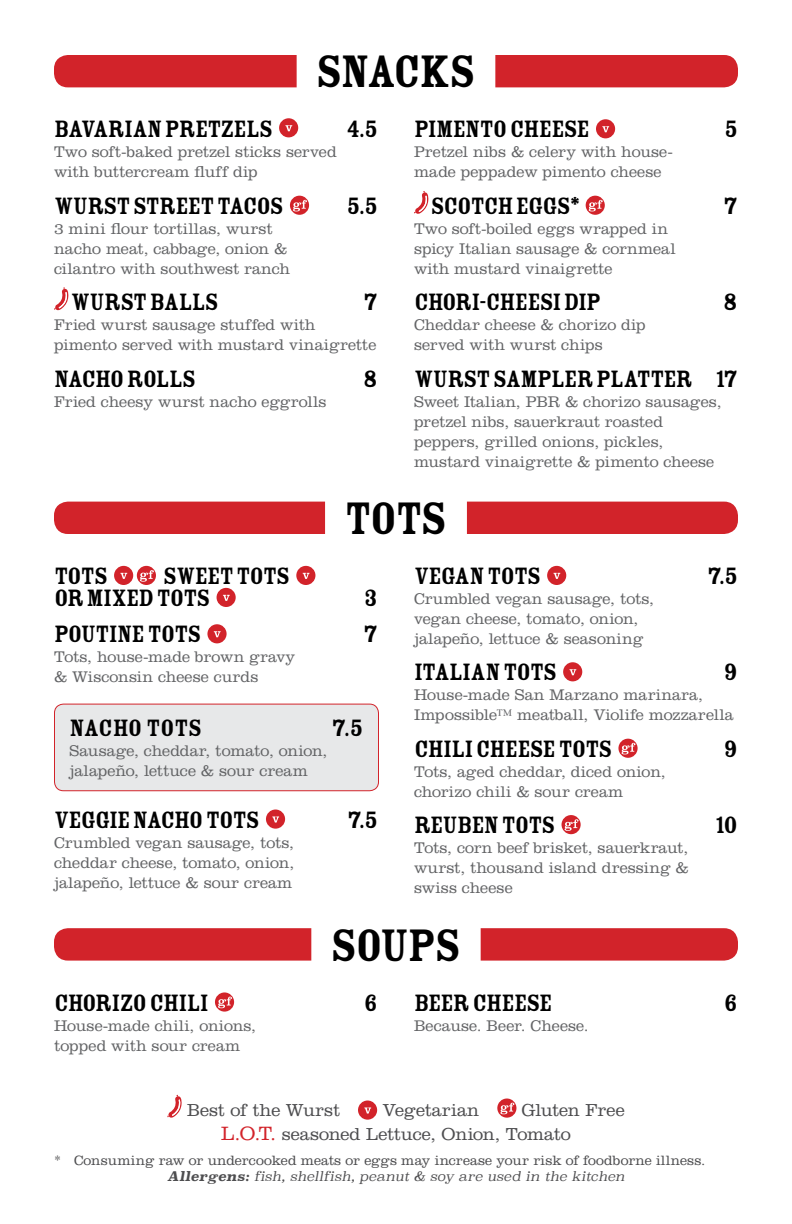
<style>
.page{position:relative;width:792px;height:1224px;background:#fff}
.page>*{position:absolute;margin:0;border:0;box-sizing:border-box;transform-origin:0 0}
.t1{font:50px "Rosewood Std Fill";letter-spacing:-.05em;color:#000}
.t2{font:26px/22px "Rosewood Std Fill";letter-spacing:-.04em;color:#000}
.t3{font:300 18px/24px "Clarendon LT Std";color:#4d4d4f}
.t4{font:300 16px/20px "Clarendon LT Std";letter-spacing:.005em;color:#636466}
.t5{font:300 14px "Clarendon LT Std";letter-spacing:.005em;color:#4d4d4f}
.t6{font:italic 300 13px "Superclarendon";letter-spacing:.01em;color:#4d4d4f}
.s1{font-size:20px;color:#d2232a}
.s2{font-weight:700}
</style>
<div class="page">
<svg style="left:167px;top:1095px;width:15px;height:23px"></svg>
<div style="left:358px;top:1101px;width:19px;height:19px;background:#d2232a;border-radius:50%"></div>
<svg style="left:364px;top:1107px;width:7px;height:7px"></svg>
<svg style="left:497px;top:1099px;width:19px;height:19px"></svg>
<svg style="left:500px;top:1103px;width:14px;height:11px"></svg>
<div style="left:54px;top:55px;width:684px;height:32px;background:#d2232a;border-radius:14px"></div>
<div style="left:297px;top:42px;width:198px;height:60px;background:#fff"></div>
<div style="left:279px;top:118px;width:19px;height:19px;background:#d2232a;border-radius:50%"></div>
<svg style="left:285px;top:125px;width:7px;height:6px"></svg>
<svg style="left:290px;top:196px;width:19px;height:19px"></svg>
<svg style="left:293px;top:200px;width:14px;height:11px"></svg>
<svg style="left:54px;top:287px;width:14px;height:23px"></svg>
<div style="left:596px;top:119px;width:19px;height:19px;background:#d2232a;border-radius:50%"></div>
<svg style="left:602px;top:126px;width:7px;height:6px"></svg>
<svg style="left:414px;top:191px;width:14px;height:23px"></svg>
<svg style="left:586px;top:196px;width:19px;height:19px"></svg>
<svg style="left:589px;top:200px;width:14px;height:11px"></svg>
<div style="left:54px;top:502px;width:684px;height:32px;background:#d2232a;border-radius:14px"></div>
<div style="left:325px;top:489px;width:142px;height:60px;background:#fff"></div>
<div style="left:114px;top:566px;width:19px;height:19px;background:#d2232a;border-radius:50%"></div>
<svg style="left:120px;top:573px;width:7px;height:6px"></svg>
<svg style="left:137px;top:566px;width:19px;height:19px"></svg>
<svg style="left:140px;top:570px;width:14px;height:12px"></svg>
<div style="left:296px;top:566px;width:19px;height:19px;background:#d2232a;border-radius:50%"></div>
<svg style="left:303px;top:573px;width:6px;height:6px"></svg>
<div style="left:217px;top:588px;width:19px;height:19px;background:#d2232a;border-radius:50%"></div>
<svg style="left:223px;top:595px;width:7px;height:6px"></svg>
<div style="left:207px;top:624px;width:20px;height:19px;background:#d2232a;border-radius:50%"></div>
<svg style="left:214px;top:631px;width:7px;height:6px"></svg>
<div style="left:54px;top:704px;width:324px;height:87px;background:#e7e8e9;border-radius:9px"></div>
<div style="left:54px;top:704px;width:325px;height:87px;border:1px solid #d2232a;border-radius:9px"></div>
<div style="left:266px;top:810px;width:19px;height:19px;background:#d2232a;border-radius:50%"></div>
<svg style="left:272px;top:816px;width:7px;height:7px"></svg>
<div style="left:547px;top:566px;width:19px;height:19px;background:#d2232a;border-radius:50%"></div>
<svg style="left:554px;top:573px;width:6px;height:6px"></svg>
<div style="left:563px;top:662px;width:19px;height:19px;background:#d2232a;border-radius:50%"></div>
<svg style="left:570px;top:669px;width:6px;height:6px"></svg>
<svg style="left:618px;top:739px;width:20px;height:19px"></svg>
<svg style="left:622px;top:743px;width:13px;height:11px"></svg>
<svg style="left:562px;top:815px;width:19px;height:19px"></svg>
<svg style="left:565px;top:819px;width:14px;height:12px"></svg>
<div style="left:54px;top:928px;width:684px;height:33px;background:#d2232a;border-radius:14px"></div>
<div style="left:311px;top:916px;width:170px;height:60px;background:#fff"></div>
<svg style="left:215px;top:992px;width:19px;height:20px"></svg>
<svg style="left:218px;top:997px;width:14px;height:11px"></svg>
<h1 class="t1" style="left:316px;top:45px;width:162px">SNACKS</h1>
<h2 class="t2" style="left:54px;top:118px;width:221px">BAVARIAN PRETZELS</h2>
<h2 class="t2" style="left:347px;top:118px;width:33px">4.5</h2>
<p class="t4" style="left:54px;top:142px;width:284px">Two soft-baked pretzel sticks served with buttercream fluff dip</p>
<h2 class="t2" style="left:54px;top:195px;width:231px">WURST STREET TACOS</h2>
<h2 class="t2" style="left:346px;top:195px;width:33px">5.5</h2>
<p class="t4" style="left:54px;top:219px;width:238px">3 mini flour tortillas, wurst nacho meat, cabbage, onion &amp; cilantro with southwest ranch</p>
<h2 class="t2" style="left:71px;top:291px;width:150px">WURST BALLS</h2>
<h2 class="t2" style="left:364px;top:291px;width:16px">7</h2>
<p class="t4" style="left:54px;top:315px;width:324px">Fried wurst sausage stuffed with pimento served with mustard vinaigrette</p>
<h2 class="t2" style="left:54px;top:368px;width:144px">NACHO ROLLS</h2>
<h2 class="t2" style="left:363px;top:368px;width:17px">8</h2>
<p class="t4" style="left:54px;top:391px;width:274px">Fried cheesy wurst nacho eggrolls</p>
<h2 class="t2" style="left:414px;top:118px;width:178px">PIMENTO CHEESE</h2>
<h2 class="t2" style="left:724px;top:118px;width:15px">5</h2>
<p class="t4" style="left:414px;top:142px;width:260px">Pretzel nibs &amp; celery with house&shy;made peppadew pimento cheese</p>
<h2 class="t2" style="left:431px;top:195px;width:150px">SCOTCH EGGS*</h2>
<h2 class="t2" style="left:724px;top:195px;width:16px">7</h2>
<p class="t4" style="left:414px;top:219px;width:263px">Two soft-boiled eggs wrapped in spicy Italian sausage &amp; cornmeal with mustard vinaigrette</p>
<h2 class="t2" style="left:414px;top:291px;width:189px">CHORI-CHEESI DIP</h2>
<h2 class="t2" style="left:723px;top:291px;width:17px">8</h2>
<p class="t4" style="left:414px;top:315px;width:233px">Cheddar cheese &amp; chorizo dip served with wurst chips</p>
<h2 class="t2" style="left:414px;top:368px;width:325px">WURST SAMPLER PLATTER 17</h2>
<p class="t4" style="left:414px;top:391px;width:309px">Sweet Italian, PBR &amp; chorizo sausages, pretzel nibs, sauerkraut roasted peppers, grilled onions, pickles, mustard vinaigrette &amp; pimento cheese</p>
<h1 class="t1" style="left:344px;top:491px;width:105px">TOTS</h1>
<h2 class="t2" style="left:54px;top:565px;width:56px">TOTS</h2>
<h2 class="t2" style="left:54px;top:565px;width:238px;text-indent:109px">SWEET TOTS<br>OR MIXED TOTS</h2>
<h2 class="t2" style="left:414px;top:565px;width:129px">VEGAN TOTS</h2>
<h2 class="t2" style="left:708px;top:565px;width:32px">7.5</h2>
<p class="t4" style="left:414px;top:589px;width:241px">Crumbled vegan sausage, tots, vegan cheese, tomato, onion, jalapeño, lettuce &amp; seasoning</p>
<h2 class="t2" style="left:414px;top:661px;width:145px">ITALIAN TOTS</h2>
<h2 class="t2" style="left:723px;top:661px;width:16px">9</h2>
<p class="t4" style="left:414px;top:685px;width:321px">House-made San Marzano marinara,<br>Impossible™ meatball, Violife mozzarella</p>
<h2 class="t2" style="left:414px;top:738px;width:200px">CHILI CHEESE TOTS</h2>
<h2 class="t2" style="left:723px;top:738px;width:16px">9</h2>
<p class="t4" style="left:414px;top:762px;width:253px">Tots, aged cheddar, diced onion, chorizo chili &amp; sour cream</p>
<h2 class="t2" style="left:414px;top:814px;width:143px">REUBEN TOTS</h2>
<h2 class="t2" style="left:715px;top:814px;width:24px">10</h2>
<p class="t4" style="left:414px;top:838px;width:276px;text-align:justify">Tots, corn beef brisket, sauerkraut, wurst, thousand island dressing &amp; swiss cheese</p>
<h1 class="t1" style="left:331px;top:918px;width:132px">SOUPS</h1>
<h2 class="t2" style="left:364px;top:587px;width:16px">3</h2>
<h2 class="t2" style="left:54px;top:623px;width:149px">POUTINE TOTS</h2>
<h2 class="t2" style="left:364px;top:623px;width:16px">7</h2>
<p class="t4" style="left:54px;top:647px;width:243px">Tots, house-made brown gravy &amp; Wisconsin cheese curds</p>
<h2 class="t2" style="left:69px;top:717px;width:134px">NACHO TOTS</h2>
<h2 class="t2" style="left:332px;top:717px;width:33px">7.5</h2>
<p class="t4" style="left:69px;top:741px;width:260px">Sausage, cheddar, tomato, onion, jalapeño, lettuce &amp; sour cream</p>
<h2 class="t2" style="left:54px;top:809px;width:207px">VEGGIE NACHO TOTS</h2>
<h2 class="t2" style="left:348px;top:809px;width:32px">7.5</h2>
<p class="t4" style="left:54px;top:832px;width:242px;text-align:justify">Crumbled vegan sausage, tots, cheddar cheese, tomato, onion, jalapeño, lettuce &amp; sour cream</p>
<h2 class="t2" style="left:54px;top:992px;width:156px">CHORIZO CHILI</h2>
<h2 class="t2" style="left:364px;top:992px;width:16px">6</h2>
<p class="t4" style="left:54px;top:1015px;width:204px">House-made chili, onions, topped with sour cream</p>
<h2 class="t2" style="left:414px;top:992px;width:140px">BEER CHEESE</h2>
<h2 class="t2" style="left:724px;top:992px;width:16px">6</h2>
<p class="t4" style="left:414px;top:1015px;width:176px">Because. Beer. Cheese.</p>
<p class="t3" style="left:221px;top:1098px;width:405px;text-indent:301px">Gluten Free<br><span class="s1">L.O.T.</span> seasoned Lettuce, Onion, Tomato</p>
<p class="t5" style="left:54px;top:1152px;width:653px">* Consuming raw or undercooked meats or eggs may increase your risk of foodborne illness.</p>
<p class="t6" style="left:167px;top:1168px;width:459px"><span class="s2">Allergens:</span> fish, shellfish, peanut &amp; soy are used in the kitchen</p>
<p class="t3" style="left:187px;top:1098px;width:154px">Best of the Wurst</p>
<p class="t3" style="left:383px;top:1098px;width:98px">Vegetarian</p>
</div>
